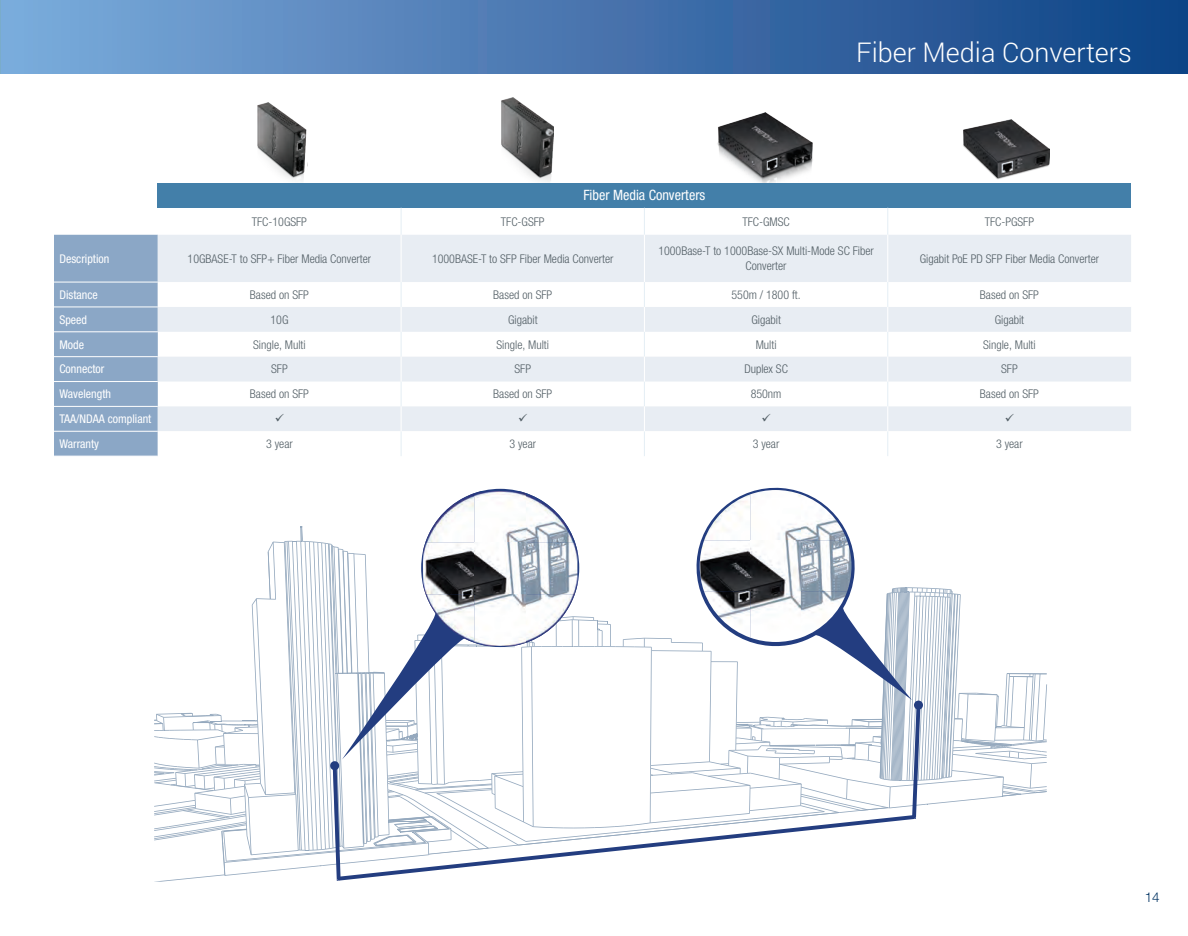
<style>
.page{position:relative;width:1188px;height:936px;background:#fff}
.page>*{position:absolute;margin:0;border:0;box-sizing:border-box;transform-origin:0 0}
.t1{font:300 27px "Roboto";color:#fff}
.t2{font:condensed 14.25px "Helvetica Neue LTW1 G";color:#fff}
.t3{font:300 13.5px "Helvetica Neue LTW1 G";color:#003262}
.t4{font:300 condensed 12px/15px "Helvetica Neue LTW1 G";color:#525e65;text-align:center}
.t5{font:condensed 12px "Helvetica Neue LTW1 G";color:#fff}
</style>
<div class="page">
<div style="left:0;top:0;width:1188px;height:74px;background:linear-gradient(to right,#7daada,#0f4184)"></div>
<hr style="left:0;top:0;width:1px;height:74px;background:#7aacca">
<div style="left:158px;top:183px;width:973px;height:25px;background:#437fa9"></div>
<div style="left:54px;top:235px;width:104px;height:220px;background:#8ba7c6"></div>
<div style="left:158px;top:235px;width:973px;height:47px;background:#e8edf3"></div>
<svg style="left:158px;top:282px;width:973px;height:174px"></svg>
<hr style="left:54px;top:281px;width:104px;height:1px;background:#fff">
<hr style="left:54px;top:306px;width:104px;height:1px;background:#fff">
<hr style="left:54px;top:331px;width:104px;height:1px;background:#fff">
<hr style="left:54px;top:356px;width:104px;height:1px;background:#fff">
<hr style="left:54px;top:381px;width:104px;height:1px;background:#fff">
<hr style="left:54px;top:406px;width:104px;height:1px;background:#fff">
<hr style="left:54px;top:430px;width:104px;height:1px;background:#fff">
<svg style="left:401px;top:208px;width:1px;height:27px"></svg>
<svg style="left:644px;top:208px;width:1px;height:27px"></svg>
<svg style="left:887px;top:208px;width:1px;height:27px"></svg>
<hr style="left:401px;top:235px;width:1px;height:47px;background:#fff">
<hr style="left:644px;top:235px;width:1px;height:47px;background:#fff">
<hr style="left:887px;top:235px;width:1px;height:47px;background:#fff">
<svg style="left:401px;top:282px;width:1px;height:174px"></svg>
<svg style="left:644px;top:282px;width:1px;height:174px"></svg>
<svg style="left:887px;top:282px;width:1px;height:174px"></svg>
<img style="left:257px;top:103px;width:50px;height:77px">
<img style="left:501px;top:97px;width:53px;height:85px">
<svg style="left:154px;top:526px;width:893px;height:355px"></svg>
<img style="left:425px;top:493px;width:49px;height:49px">
<img style="left:474px;top:491px;width:52px;height:154px">
<img style="left:526px;top:493px;width:49px;height:49px">
<img style="left:423px;top:542px;width:2px;height:48px">
<img style="left:526px;top:542px;width:51px;height:52px">
<img style="left:426px;top:594px;width:48px;height:48px">
<img style="left:526px;top:594px;width:49px;height:48px">
<img style="left:704px;top:494px;width:46px;height:46px">
<img style="left:750px;top:490px;width:51px;height:50px">
<img style="left:801px;top:494px;width:46px;height:46px">
<img style="left:700px;top:540px;width:152px;height:51px">
<img style="left:704px;top:591px;width:46px;height:46px">
<img style="left:750px;top:591px;width:51px;height:50px">
<img style="left:801px;top:591px;width:46px;height:46px">
<img style="left:717px;top:113px;width:96px;height:70px">
<img style="left:963px;top:120px;width:87px;height:59px">
<svg style="left:276px;top:414px;width:8px;height:8px"></svg>
<svg style="left:519px;top:414px;width:8px;height:8px"></svg>
<svg style="left:762px;top:414px;width:8px;height:8px"></svg>
<svg style="left:1006px;top:414px;width:8px;height:8px"></svg>
<p class="t2" style="left:584px;top:187px;width:123px">Fiber Media Converters</p>
<p class="t1" style="left:856px;top:34px;width:277px">Fiber Media Converters</p>
<p class="t4" style="left:252px;top:214px;width:57px">TFC-10GSFP</p>
<p class="t4" style="left:501px;top:214px;width:45px">TFC-GSFP</p>
<p class="t4" style="left:742px;top:214px;width:49px">TFC-GMSC</p>
<p class="t4" style="left:985px;top:214px;width:51px">TFC-PGSFP</p>
<p class="t5" style="left:59px;top:251px;width:51px">Description</p>
<p class="t4" style="left:188px;top:251px;width:185px">10GBASE-T to SFP+ Fiber Media Converter</p>
<p class="t4" style="left:432px;top:251px;width:183px">1000BASE-T to SFP Fiber Media Converter</p>
<p class="t4" style="left:658px;top:243px;width:217px">1000Base-T to 1000Base-SX Multi-Mode SC Fiber<br>Converter</p>
<p class="t4" style="left:920px;top:251px;width:181px">Gigabit PoE PD SFP Fiber Media Converter</p>
<p class="t5" style="left:59px;top:287px;width:40px">Distance</p>
<p class="t4" style="left:250px;top:287px;width:61px">Based on SFP</p>
<p class="t4" style="left:493px;top:287px;width:61px">Based on SFP</p>
<p class="t4" style="left:732px;top:287px;width:71px">550m / 1800 ft.</p>
<p class="t4" style="left:980px;top:287px;width:61px">Based on SFP</p>
<p class="t5" style="left:59px;top:312px;width:29px">Speed</p>
<p class="t4" style="left:270px;top:312px;width:19px">10G</p>
<p class="t4" style="left:508px;top:312px;width:31px">Gigabit</p>
<p class="t4" style="left:751px;top:312px;width:31px">Gigabit</p>
<p class="t4" style="left:995px;top:312px;width:31px">Gigabit</p>
<p class="t5" style="left:59px;top:337px;width:26px">Mode</p>
<p class="t4" style="left:253px;top:337px;width:54px">Single, Multi</p>
<p class="t4" style="left:497px;top:337px;width:54px">Single, Multi</p>
<p class="t4" style="left:756px;top:337px;width:22px">Multi</p>
<p class="t4" style="left:983px;top:337px;width:54px">Single, Multi</p>
<p class="t5" style="left:59px;top:362px;width:47px">Connector</p>
<p class="t4" style="left:271px;top:361px;width:18px">SFP</p>
<p class="t4" style="left:514px;top:361px;width:18px">SFP</p>
<p class="t4" style="left:744px;top:361px;width:45px">Duplex SC</p>
<p class="t4" style="left:1001px;top:361px;width:18px">SFP</p>
<p class="t5" style="left:59px;top:387px;width:53px">Wavelength</p>
<p class="t4" style="left:250px;top:386px;width:61px">Based on SFP</p>
<p class="t4" style="left:493px;top:386px;width:61px">Based on SFP</p>
<p class="t4" style="left:751px;top:386px;width:32px">850nm</p>
<p class="t4" style="left:980px;top:386px;width:61px">Based on SFP</p>
<p class="t5" style="left:59px;top:411px;width:94px">TAA/NDAA compliant</p>
<p class="t5" style="left:59px;top:436px;width:41px">Warranty</p>
<p class="t4" style="left:266px;top:436px;width:28px">3 year</p>
<p class="t4" style="left:509px;top:436px;width:28px">3 year</p>
<p class="t4" style="left:753px;top:436px;width:28px">3 year</p>
<p class="t4" style="left:996px;top:436px;width:28px">3 year</p>
<p class="t3" style="left:1145px;top:888px;width:17px">14</p>
</div>
